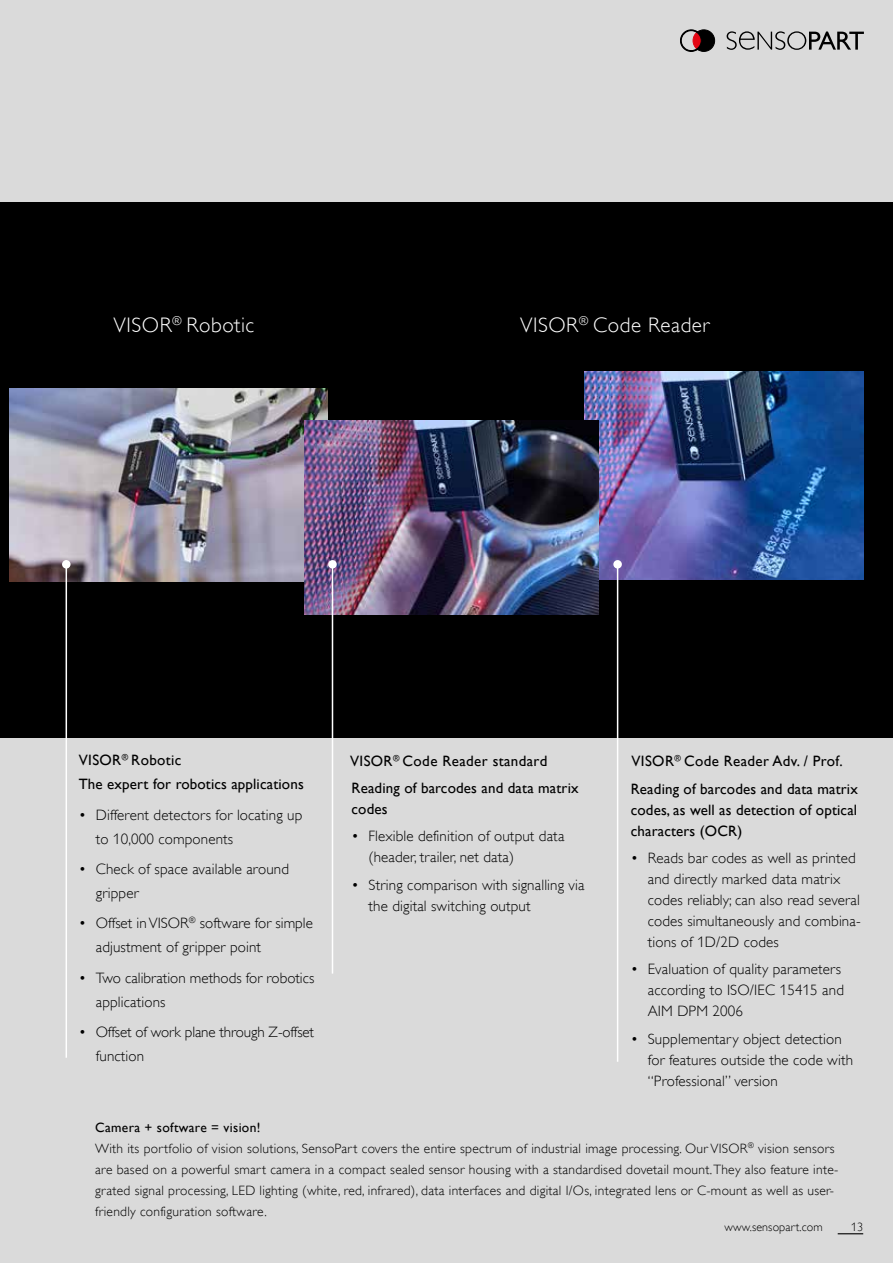
<style>
.page{position:relative;width:893px;height:1263px;background:#dadada}
.page>*{position:absolute;margin:0;border:0;box-sizing:border-box;transform-origin:0 0}
.t1{font:300 21px "Gill Alt One";letter-spacing:.025em;color:#fff}
.t2{font:300 15px/21px "Gill Alt One";letter-spacing:.01em;color:#000}
.t3{font:15px/21px "Gill Alt One";letter-spacing:.01em;color:#000;text-align:justify}
.t4{font:300 15px/24px "Gill Alt One";letter-spacing:-.01em;color:#000}
.t5{font:300 13.5px/21px "Gill Alt One";letter-spacing:.02em;color:#000}
.t6{font:300 12px "Gill Alt One";letter-spacing:.01em;color:#000}
.s1{font-weight:400}
</style>
<div class="page">
<svg style="left:727px;top:31px;width:137px;height:19px"></svg>
<svg style="left:680px;top:30px;width:35px;height:22px"></svg>
<svg style="left:838px;top:1233px;width:25px;height:1px"></svg>
<div style="left:0;top:202px;width:893px;height:536px;background:#000"></div>
<img style="left:10px;top:389px;width:317px;height:192px">
<img style="left:585px;top:372px;width:278px;height:208px">
<img style="left:304px;top:420px;width:294px;height:195px">
<hr style="left:66px;top:560px;width:1px;height:498px;background:#fff">
<div style="left:62px;top:560px;width:9px;height:9px;background:#fff;border-radius:50%"></div>
<hr style="left:617px;top:565px;width:1px;height:497px;background:#fff">
<div style="left:613px;top:560px;width:9px;height:9px;background:#fff;border-radius:50%"></div>
<hr style="left:332px;top:561px;width:1px;height:413px;background:#fff">
<div style="left:328px;top:560px;width:9px;height:9px;background:#fff;border-radius:50%"></div>
<h1 class="t1" style="left:114px;top:313px;width:142px">VISOR<sup>®</sup> Robotic</h1>
<h1 class="t1" style="left:520px;top:313px;width:191px">VISOR<sup>®</sup> Code Reader</h1>
<p class="t3" style="left:79px;top:749px;width:104px">VISOR<sup>®</sup> Robotic</p>
<p class="t3" style="left:350px;top:750px;width:199px">VISOR<sup>®</sup> Code Reader standard</p>
<p class="t3" style="left:631px;top:750px;width:213px">VISOR<sup>®</sup> Code Reader Adv. / Prof.</p>
<p class="t3" style="left:79px;top:774px;width:226px">The expert for robotics applications</p>
<p class="t2" style="left:96px;top:802px;width:208px;line-height:24px;text-indent:-17px">• Different detectors for locating up to 10,000 components</p>
<p class="t2" style="left:96px;top:857px;width:195px;line-height:24px;text-indent:-17px">• Check of space available around gripper</p>
<p class="t2" style="left:96px;top:911px;width:219px;line-height:24px;text-indent:-17px">• Offset in VISOR<sup>®</sup> software for simple adjustment of gripper point</p>
<p class="t2" style="left:96px;top:966px;width:220px;line-height:24px;text-indent:-17px">• Two calibration methods for robotics applications</p>
<p class="t4" style="left:96px;top:1020px;width:220px;text-indent:-17px">• Offset of work plane through Z-offset function</p>
<p class="t3" style="left:351px;top:777px;width:229px">Reading of barcodes and data matrix codes</p>
<p class="t2" style="left:369px;top:826px;width:197px;text-indent:-17px">• Flexible definition of output data (header, trailer, net data)</p>
<p class="t2" style="left:369px;top:874px;width:218px;text-indent:-17px">• String comparison with signalling via the digital switching output</p>
<p class="t3" style="left:631px;top:778px;width:229px">Reading of barcodes and data matrix codes, as well as detection of optical characters (OCR)</p>
<p class="t2" style="left:648px;top:847px;width:214px;text-indent:-17px">• Reads bar codes as well as printed and directly marked data matrix codes reliably; can also read several codes simultaneously and combina&shy;tions of 1D/2D codes</p>
<p class="t2" style="left:648px;top:959px;width:198px;text-indent:-17px">• Evaluation of quality parameters according to ISO/IEC 15415 and<br>AIM DPM 2006</p>
<p class="t2" style="left:648px;top:1028px;width:207px;text-indent:-17px">• Supplementary object detection for features outside the code with “Professional” version</p>
<p class="t5" style="left:95px;top:1116px;width:745px"><span class="s1">Camera + software = vision!<br></span>With its portfolio of vision solutions, SensoPart covers the entire spectrum of industrial image processing. Our VISOR<sup>®</sup> vision sensors are based on a powerful smart camera in a compact sealed sensor housing with a standardised dovetail mount. They also feature inte&shy;grated signal processing, LED lighting (white, red, infrared), data interfaces and digital I/Os, integrated lens or C-mount as well as user&shy;friendly configuration software.</p>
<p class="t6" style="left:725px;top:1220px;width:100px">www.sensopart.com</p>
<p class="t6" style="left:851px;top:1220px;width:14px">13</p>
</div>
